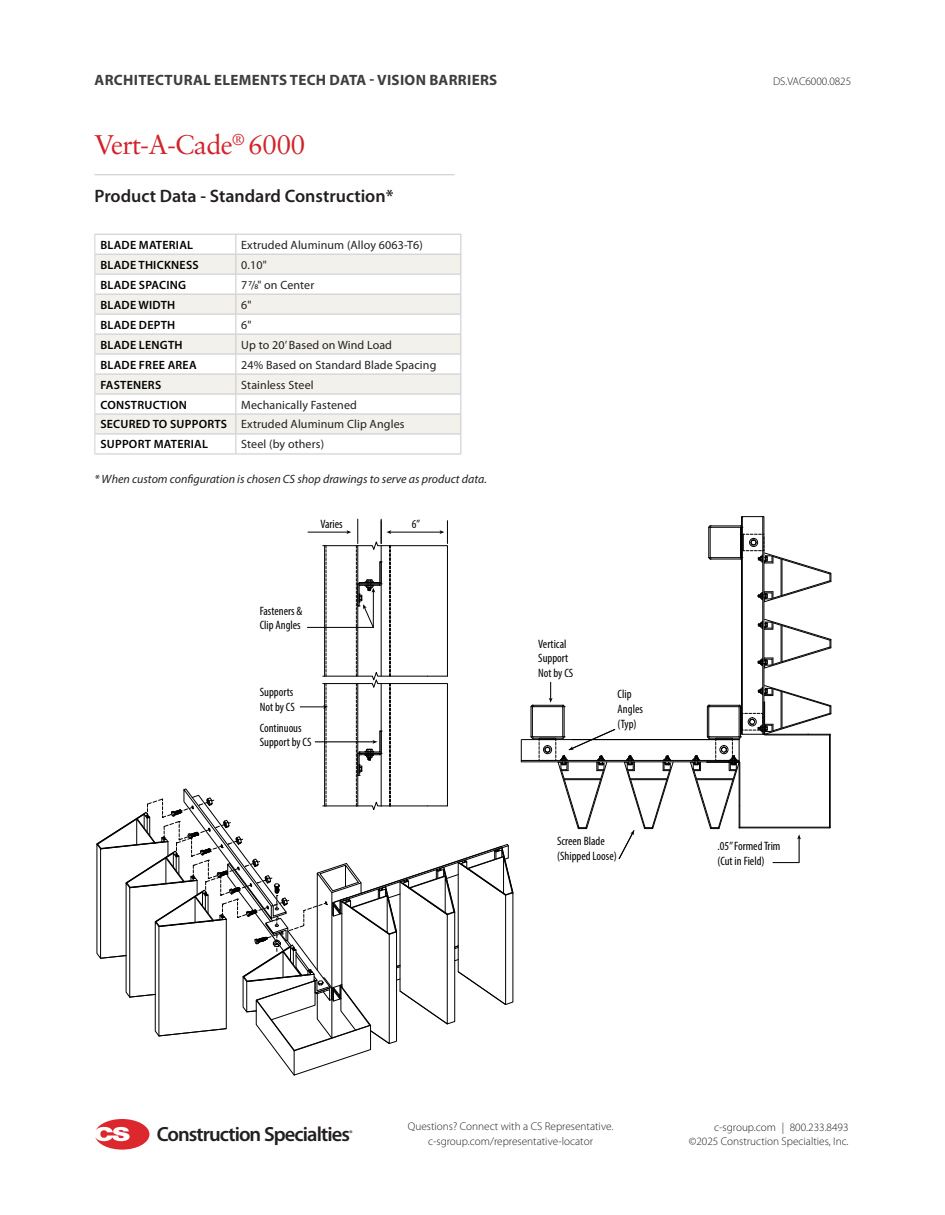
<style>
.page{position:relative;width:945px;height:1215px;background:#fff}
.page>*{position:absolute;margin:0;border:0;box-sizing:border-box;transform-origin:0 0}
.Red_Title{font:27px "Sabon LT Pro";letter-spacing:-.03em;color:#d1232a}
.t1{font:600 20.55px "Myriad Pro";letter-spacing:-.045em;color:#231f20}
.Bullet_List_Subhead_w_Rule{font:600 18px "Myriad Pro";color:#231f20}
.t2{font:700 15px "Myriad Pro";letter-spacing:.02em;color:#3e3e3f}
.t3{font:condensed 12.15px/14.9px "Myriad Pro";color:#000}
.Table_Contents{font:12px "Myriad Pro";letter-spacing:.01em;color:#231f20}
.Light_Body_Copy__11pt{font:600 12px "Myriad Pro";letter-spacing:.02em;color:#000}
.t4{font:italic 12px "Myriad Pro";color:#231f20}
.t5{font:300 11.25px/14.2px "Myriad Pro";color:#231f20;text-align:center}
.t6{font:600 8.25px "Myriad Pro";color:#231f20}
</style>
<div class="page">
<svg style="left:95px;top:1119px;width:54px;height:31px"></svg>
<hr style="left:94px;top:175px;width:361px;height:1px;background:#c7c8ca">
<svg style="left:95px;top:235px;width:365px;height:219px"></svg>
<svg style="left:95px;top:255px;width:365px;height:179px;fill:#f3f1ec"></svg>
<hr style="left:236px;top:234px;width:225px;height:1px;background:#c7c8ca">
<hr style="left:236px;top:254px;width:225px;height:1px;background:#c7c8ca">
<hr style="left:236px;top:274px;width:225px;height:1px;background:#c7c8ca">
<hr style="left:236px;top:294px;width:225px;height:1px;background:#c7c8ca">
<hr style="left:236px;top:314px;width:225px;height:1px;background:#c7c8ca">
<hr style="left:236px;top:334px;width:225px;height:1px;background:#c7c8ca">
<hr style="left:236px;top:354px;width:225px;height:1px;background:#c7c8ca">
<hr style="left:236px;top:374px;width:225px;height:1px;background:#c7c8ca">
<hr style="left:236px;top:394px;width:225px;height:1px;background:#c7c8ca">
<hr style="left:236px;top:414px;width:225px;height:1px;background:#c7c8ca">
<hr style="left:236px;top:434px;width:225px;height:1px;background:#c7c8ca">
<svg style="left:460px;top:235px;width:1px;height:219px"></svg>
<hr style="left:236px;top:454px;width:225px;height:1px;background:#c7c8ca">
<hr style="left:94px;top:234px;width:142px;height:1px;background:#c7c8ca">
<hr style="left:95px;top:254px;width:141px;height:1px;background:#c7c8ca">
<hr style="left:95px;top:274px;width:141px;height:1px;background:#c7c8ca">
<hr style="left:95px;top:294px;width:141px;height:1px;background:#c7c8ca">
<hr style="left:95px;top:314px;width:141px;height:1px;background:#c7c8ca">
<hr style="left:95px;top:334px;width:141px;height:1px;background:#c7c8ca">
<hr style="left:95px;top:354px;width:141px;height:1px;background:#c7c8ca">
<hr style="left:95px;top:374px;width:141px;height:1px;background:#c7c8ca">
<hr style="left:95px;top:394px;width:141px;height:1px;background:#c7c8ca">
<hr style="left:95px;top:414px;width:141px;height:1px;background:#c7c8ca">
<hr style="left:95px;top:434px;width:141px;height:1px;background:#c7c8ca">
<svg style="left:236px;top:235px;width:1px;height:219px"></svg>
<hr style="left:94px;top:454px;width:142px;height:1px;background:#c7c8ca">
<svg style="left:94px;top:235px;width:1px;height:219px"></svg>
<svg style="left:96px;top:519px;width:417px;height:557px"></svg>
<svg style="left:521px;top:516px;width:311px;height:347px"></svg>
<p class="t2" style="left:95px;top:72px;width:404px">ARCHITECTURAL ELEMENTS TECH DATA - VISION BARRIERS</p>
<p class="t5" style="left:773px;top:74px;width:80px">DS.VAC6000.0825</p>
<p class="Red_Title" style="left:94px;top:128px;width:213px">Vert-A-Cade<sup>®</sup> 6000</p>
<p class="Bullet_List_Subhead_w_Rule" style="left:94px;top:184px;width:301px">Product Data - Standard Construction*</p>
<p class="Light_Body_Copy__11pt" style="left:100px;top:237px;width:94px">BLADE MATERIAL</p>
<p class="Table_Contents" style="left:241px;top:238px;width:183px">Extruded Aluminum (Alloy 6063-T6)</p>
<p class="Light_Body_Copy__11pt" style="left:100px;top:257px;width:100px">BLADE THICKNESS</p>
<p class="Table_Contents" style="left:241px;top:258px;width:27px">0.10"</p>
<p class="Light_Body_Copy__11pt" style="left:100px;top:277px;width:87px">BLADE SPACING</p>
<p class="Table_Contents" style="left:241px;top:278px;width:75px">77/8" on Center</p>
<p class="Light_Body_Copy__11pt" style="left:100px;top:297px;width:76px">BLADE WIDTH</p>
<p class="Table_Contents" style="left:241px;top:298px;width:12px">6"</p>
<p class="Light_Body_Copy__11pt" style="left:100px;top:317px;width:76px">BLADE DEPTH</p>
<p class="Table_Contents" style="left:241px;top:318px;width:12px">6"</p>
<p class="Light_Body_Copy__11pt" style="left:100px;top:337px;width:84px">BLADE LENGTH</p>
<p class="Table_Contents" style="left:241px;top:338px;width:152px">Up to 20’ Based on Wind Load</p>
<p class="Light_Body_Copy__11pt" style="left:100px;top:357px;width:98px">BLADE FREE AREA</p>
<p class="Table_Contents" style="left:241px;top:358px;width:197px">24% Based on Standard Blade Spacing</p>
<p class="Light_Body_Copy__11pt" style="left:100px;top:377px;width:62px">FASTENERS</p>
<p class="Table_Contents" style="left:241px;top:378px;width:74px">Stainless Steel</p>
<p class="Light_Body_Copy__11pt" style="left:100px;top:397px;width:88px">CONSTRUCTION</p>
<p class="Table_Contents" style="left:241px;top:398px;width:117px">Mechanically Fastened</p>
<p class="Light_Body_Copy__11pt" style="left:100px;top:417px;width:128px">SECURED TO SUPPORTS</p>
<p class="Table_Contents" style="left:241px;top:418px;width:165px">Extruded Aluminum Clip Angles</p>
<p class="Light_Body_Copy__11pt" style="left:100px;top:437px;width:109px">SUPPORT MATERIAL</p>
<p class="Table_Contents" style="left:241px;top:438px;width:84px">Steel (by others)</p>
<p class="t4" style="left:94px;top:472px;width:394px">* When custom configuration is chosen CS shop drawings to serve as product data.</p>
<p class="t3" style="left:320px;top:516px;width:24px">Varies</p>
<p class="t3" style="left:412px;top:516px;width:10px">6”</p>
<p class="t3" style="left:260px;top:603px;width:44px">Fasteners &amp;<br>Clip Angles</p>
<p class="t3" style="left:260px;top:685px;width:37px">Supports<br>Not by CS</p>
<p class="t3" style="left:260px;top:720px;width:53px">Continuous<br>Support by CS</p>
<p class="t3" style="left:538px;top:636px;width:37px">Vertical<br>Support<br>Not by CS</p>
<p class="t3" style="left:618px;top:687px;width:27px">Clip<br>Angles (Typ)</p>
<p class="t3" style="left:557px;top:834px;width:61px">Screen Blade (Shipped Loose)</p>
<p class="t3" style="left:718px;top:838px;width:64px">.05” Formed Trim (Cut in Field)</p>
<p class="t5" style="left:408px;top:1119px;width:207px">Questions? Connect with a CS Representative. c-sgroup.com/representative-locator</p>
<p class="t5" style="left:714px;top:1120px;width:136px">c-sgroup.com | 800.233.8493</p>
<h2 class="t1" style="left:157px;top:1121px;width:195px">Construction Specialties</h2>
<p class="t5" style="left:689px;top:1134px;width:161px">©2025 Construction Specialties, Inc.</p>
<p class="t6" style="left:349px;top:1128px;width:5px">®</p>
</div>
